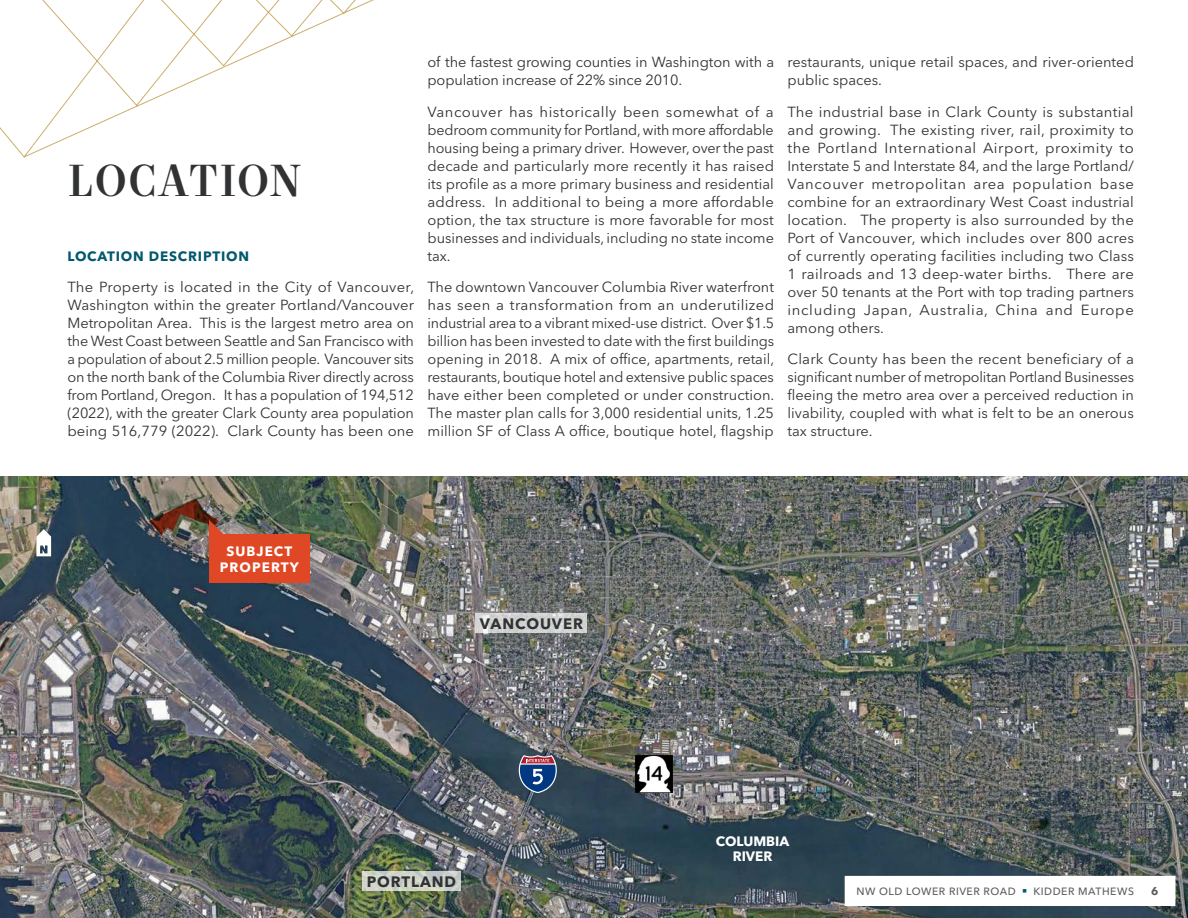
<style>
.page{position:relative;width:1188px;height:918px;background:#fff}
.page>*{position:absolute;margin:0;border:0;box-sizing:border-box;transform-origin:0 0}
.Headline_-_Level_1_-_Large_-_All_Caps_-_{font:500 45px "Mort Modern 09";letter-spacing:.02em;color:#313234}
.Neighborhood___City_-_Aerials{font:700 15px "Avenir Next LT Pro";letter-spacing:.06em;color:#313234}
.Body_Copy_-_Charcoal{font:14.55px/18px "Avenir Next LT Pro";color:#313234;text-align:justify}
.Body_Copy_-_Charcoal-2{font:700 13.5px "Avenir Next LT Pro";letter-spacing:.06em;color:#00586f}
.Subject_Property_Callout{font:700 13.5px/16.5px "Avenir Next LT Pro";letter-spacing:.08em;color:#fff;text-align:center}
.Water_-_Aerials{font:700 13.5px/15px "Avenir Next LT Pro";color:#fff;text-align:center}
.t1{font:700 11.25px "Avenir Next LT Pro";color:#5e5d5d}
.t2{font:500 10.5px "Avenir Next LT Pro";letter-spacing:.05em;color:#5e5d5d}
.s1{color:#00586f}
</style>
<div class="page">
<svg style="left:0;top:0;width:374px;height:158px"></svg>
<img style="left:0;top:477px;width:1188px;height:441px">
<svg style="left:476px;top:613px;width:111px;height:20px;background:#d3d4d3"></svg>
<svg style="left:362px;top:871px;width:99px;height:20px;background:#cdd2c8"></svg>
<img style="left:636px;top:755px;width:37px;height:38px">
<svg style="left:36px;top:529px;width:15px;height:27px"></svg>
<svg style="left:519px;top:755px;width:38px;height:38px"></svg>
<img style="left:149px;top:499px;width:75px;height:36px">
<div style="left:209px;top:535px;width:100px;height:48px;background:#e04825"></div>
<svg style="left:845px;top:876px;width:330px;height:30px"></svg>
<p class="Headline_-_Level_1_-_Large_-_All_Caps_-_" style="left:68px;top:152px;width:236px">LOCATION</p>
<p class="Body_Copy_-_Charcoal-2" style="left:68px;top:248px;width:183px">LOCATION DESCRIPTION</p>
<p class="Body_Copy_-_Charcoal" style="left:68px;top:278px;width:348px">The Property is located in the City of Vancouver, Washington within the greater Portland/Vancouver Metropolitan Area. This is the largest metro area on the West Coast between Seattle and San Francisco with a population of about 2.5 million people. Vancouver sits on the north bank of the Columbia River directly across from Portland, Oregon. It has a population of 194,512 (2022), with the greater Clark County area population being 516,779 (2022). Clark County has been one</p>
<p class="Body_Copy_-_Charcoal" style="left:428px;top:53px;width:348px">of the fastest growing counties in Washington with a population increase of 22% since 2010.</p>
<p class="Body_Copy_-_Charcoal" style="left:428px;top:103px;width:348px">Vancouver has historically been somewhat of a bedroom community for Portland, with more affordable housing being a primary driver. However, over the past decade and particularly more recently it has raised its profile as a more primary business and residential address. In additional to being a more affordable option, the tax structure is more favorable for most businesses and individuals, including no state income tax.</p>
<p class="Body_Copy_-_Charcoal" style="left:428px;top:278px;width:348px">The downtown Vancouver Columbia River waterfront has seen a transformation from an underutilized industrial area to a vibrant mixed-use district. Over $1.5 billion has been invested to date with the first buildings opening in 2018. A mix of office, apartments, retail, restaurants, boutique hotel and extensive public spaces have either been completed or under construction.<br>The master plan calls for 3,000 residential units, 1.25 million SF of Class A office, boutique hotel, flagship</p>
<p class="Body_Copy_-_Charcoal" style="left:788px;top:53px;width:348px">restaurants, unique retail spaces, and river-oriented public spaces.</p>
<p class="Body_Copy_-_Charcoal" style="left:788px;top:103px;width:348px">The industrial base in Clark County is substantial and growing. The existing river, rail, proximity to the Portland International Airport, proximity to Interstate 5 and Interstate 84, and the large Portland/ Vancouver metropolitan area population base combine for an extraordinary West Coast industrial location. The property is also surrounded by the Port of Vancouver, which includes over 800 acres of currently operating facilities including two Class 1 railroads and 13 deep-water births. There are over 50 tenants at the Port with top trading partners including Japan, Australia, China and Europe among others.</p>
<p class="Body_Copy_-_Charcoal" style="left:788px;top:350px;width:348px">Clark County has been the recent beneficiary of a significant number of metropolitan Portland Businesses fleeing the metro area over a perceived reduction in livability, coupled with what is felt to be an onerous tax structure.</p>
<p class="Subject_Property_Callout" style="left:220px;top:542px;width:80px">SUBJECT<br>PROPERTY</p>
<p class="Neighborhood___City_-_Aerials" style="left:480px;top:614px;width:105px">VANCOUVER</p>
<p class="Water_-_Aerials" style="left:716px;top:834px;width:75px">COLUMBIA<br>RIVER</p>
<p class="Neighborhood___City_-_Aerials" style="left:367px;top:872px;width:91px">PORTLAND</p>
<p class="t2" style="left:857px;top:885px;width:279px">NW OLD LOWER RIVER ROAD <span class="s1">■</span> KIDDER MATHEWS</p>
<p class="t1" style="left:1151px;top:884px;width:9px">6</p>
</div>
